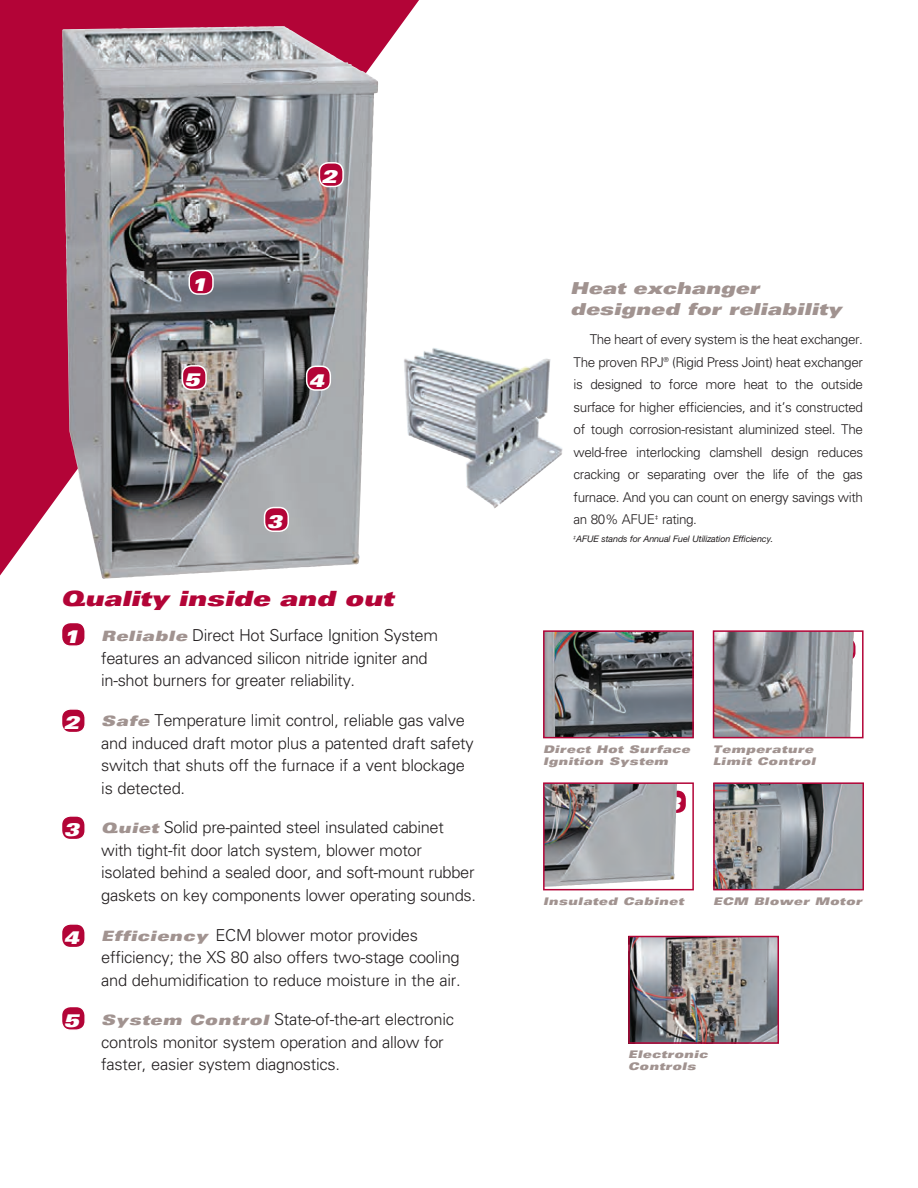
<style>
.page{position:relative;width:918px;height:1188px;background:#fff}
.page>*{position:absolute;margin:0;border:0;box-sizing:border-box;transform-origin:0 0}
.t1{font:italic 900 expanded 21px "Univers";letter-spacing:-.01em;color:#b30437}
.t2{font:italic 900 expanded 18px "Univers";color:#fff}
.t3{font:300 16.5px/22.5px "Univers";letter-spacing:-.015em;color:#231f20}
.t4{font:italic 900 expanded 16.5px/21px "Univers";color:#a19390}
.t5{font:300 13.5px/22.5px "Univers";letter-spacing:-.03em;color:#231f20;text-align:justify}
.t6{font:italic 900 expanded 10.5px/12px "Univers";letter-spacing:.04em;color:#a19390}
.t7{font:italic 9px "Helvetica Neue LT Std";letter-spacing:-.01em;color:#231f20}
.s1{font-weight:900;font-style:italic;font-stretch:expanded;font-size:14.25px;color:#a19390}
</style>
<div class="page">
<svg style="left:0;top:0;width:419px;height:576px"></svg>
<div style="left:62px;top:622px;width:23px;height:24px;background:#b30437;border-radius:9px"></div>
<div style="left:61px;top:622px;width:25px;height:25px;border:2px solid #fff;border-radius:9px"></div>
<div style="left:62px;top:709px;width:23px;height:24px;background:#b30437;border-radius:9px"></div>
<div style="left:61px;top:708px;width:25px;height:25px;border:2px solid #fff;border-radius:9px"></div>
<div style="left:62px;top:1006px;width:23px;height:24px;background:#b30437;border-radius:9px"></div>
<div style="left:61px;top:1006px;width:25px;height:25px;border:2px solid #fff;border-radius:9px"></div>
<div style="left:62px;top:924px;width:23px;height:24px;background:#b30437;border-radius:9px"></div>
<div style="left:61px;top:923px;width:25px;height:25px;border:2px solid #fff;border-radius:9px"></div>
<div style="left:62px;top:816px;width:23px;height:24px;background:#b30437;border-radius:9px"></div>
<div style="left:61px;top:815px;width:25px;height:25px;border:2px solid #fff;border-radius:9px"></div>
<div style="left:663px;top:790px;width:24px;height:24px;background:#b30437;border-radius:9px"></div>
<div style="left:662px;top:789px;width:25px;height:25px;border:2px solid #fff;border-radius:9px"></div>
<img style="left:546px;top:785px;width:131px;height:102px">
<div style="left:543px;top:782px;width:151px;height:108px;border:2px solid #b30437"></div>
<img style="left:716px;top:785px;width:145px;height:102px">
<div style="left:713px;top:782px;width:151px;height:108px;border:2px solid #b30437"></div>
<img style="left:631px;top:939px;width:145px;height:102px">
<div style="left:628px;top:936px;width:151px;height:108px;border:2px solid #b30437"></div>
<div style="left:832px;top:637px;width:25px;height:25px;border:2px solid #fff;border-radius:9px"></div>
<img style="left:716px;top:633px;width:138px;height:102px">
<div style="left:713px;top:630px;width:151px;height:108px;border:2px solid #b30437"></div>
<img style="left:546px;top:633px;width:145px;height:102px">
<div style="left:543px;top:630px;width:151px;height:108px;border:2px solid #b30437"></div>
<img style="left:62px;top:26px;width:213px;height:553px">
<div style="left:189px;top:270px;width:24px;height:24px;background:#b30437;border-radius:9px"></div>
<div style="left:189px;top:270px;width:25px;height:25px;border:2px solid #fff;border-radius:9px"></div>
<div style="left:265px;top:508px;width:23px;height:23px;background:#b30437;border-radius:9px"></div>
<div style="left:264px;top:507px;width:25px;height:25px;border:2px solid #fff;border-radius:9px"></div>
<div style="left:319px;top:163px;width:24px;height:24px;background:#b30437;border-radius:9px"></div>
<div style="left:319px;top:162px;width:25px;height:25px;border:2px solid #fff;border-radius:9px"></div>
<div style="left:182px;top:366px;width:24px;height:24px;background:#b30437;border-radius:9px"></div>
<div style="left:182px;top:365px;width:25px;height:25px;border:2px solid #fff;border-radius:9px"></div>
<div style="left:307px;top:366px;width:23px;height:24px;background:#b30437;border-radius:9px"></div>
<div style="left:306px;top:366px;width:25px;height:25px;border:2px solid #fff;border-radius:9px"></div>
<img style="left:403px;top:347px;width:96px;height:161px">
<p class="t2" style="left:191px;top:273px;width:17px">1</p>
<p class="t2" style="left:322px;top:166px;width:17px">2</p>
<p class="t2" style="left:185px;top:369px;width:17px">5</p>
<p class="t2" style="left:309px;top:369px;width:17px">4</p>
<p class="t2" style="left:267px;top:511px;width:17px">3</p>
<p class="t1" style="left:61px;top:586px;width:334px">Quality inside and out</p>
<p class="t2" style="left:64px;top:626px;width:17px">1</p>
<p class="t3" style="left:101px;top:624px;width:338px"><span class="s1">Reliable</span> Direct Hot Surface Ignition System features an advanced silicon nitride igniter and in-shot burners for greater reliability.</p>
<p class="t3" style="left:101px;top:709px;width:374px"><span class="s1">Safe</span> Temperature limit control, reliable gas valve and induced draft motor plus a patented draft safety switch that shuts off the furnace if a vent blockage is detected.</p>
<p class="t3" style="left:101px;top:816px;width:376px"><span class="s1">Quiet</span> Solid pre-painted steel insulated cabinet with tight-fit door latch system, blower motor isolated behind a sealed door, and soft-mount rubber gaskets on key components lower operating sounds.</p>
<p class="t3" style="left:101px;top:924px;width:361px"><span class="s1">Efficiency</span> ECM blower motor provides efficiency; the XS 80 also offers two-stage cooling and dehumidification to reduce moisture in the air.</p>
<p class="t3" style="left:101px;top:1008px;width:354px"><span class="s1">System Control</span> State-of-the-art electronic controls monitor system operation and allow for faster, easier system diagnostics.</p>
<p class="t2" style="left:64px;top:712px;width:17px">2</p>
<p class="t2" style="left:64px;top:819px;width:17px">3</p>
<p class="t2" style="left:64px;top:927px;width:17px">4</p>
<p class="t2" style="left:64px;top:1010px;width:17px">5</p>
<p class="t4" style="left:570px;top:278px;width:273px">Heat exchanger designed for reliability</p>
<p class="t5" style="left:574px;top:328px;width:291px;text-indent:16px">The heart of every system is the heat exchanger.<br>The proven RPJ<sup>®</sup> (Rigid Press Joint) heat exchanger is designed to force more heat to the outside surface for higher efficiencies, and it’s constructed of tough corrosion-resistant aluminized steel. The weld-free interlocking clamshell design reduces cracking or separating over the life of the gas furnace. And you can count on energy savings with an 80% AFUE<sup>‡</sup> rating.</p>
<p class="t7" style="left:574px;top:534px;width:201px"><sup>‡</sup>AFUE stands for Annual Fuel Utilization Efficiency.</p>
<p class="t6" style="left:543px;top:743px;width:148px">Direct Hot Surface<br>Ignition System</p>
<p class="t2" style="left:665px;top:793px;width:17px">3</p>
<p class="t6" style="left:713px;top:743px;width:104px">Temperature<br>Limit Control</p>
<p class="t6" style="left:543px;top:895px;width:142px">Insulated Cabinet</p>
<p class="t6" style="left:713px;top:895px;width:150px">ECM Blower Motor</p>
<p class="t6" style="left:628px;top:1049px;width:81px">Electronic<br>Controls</p>
</div>
